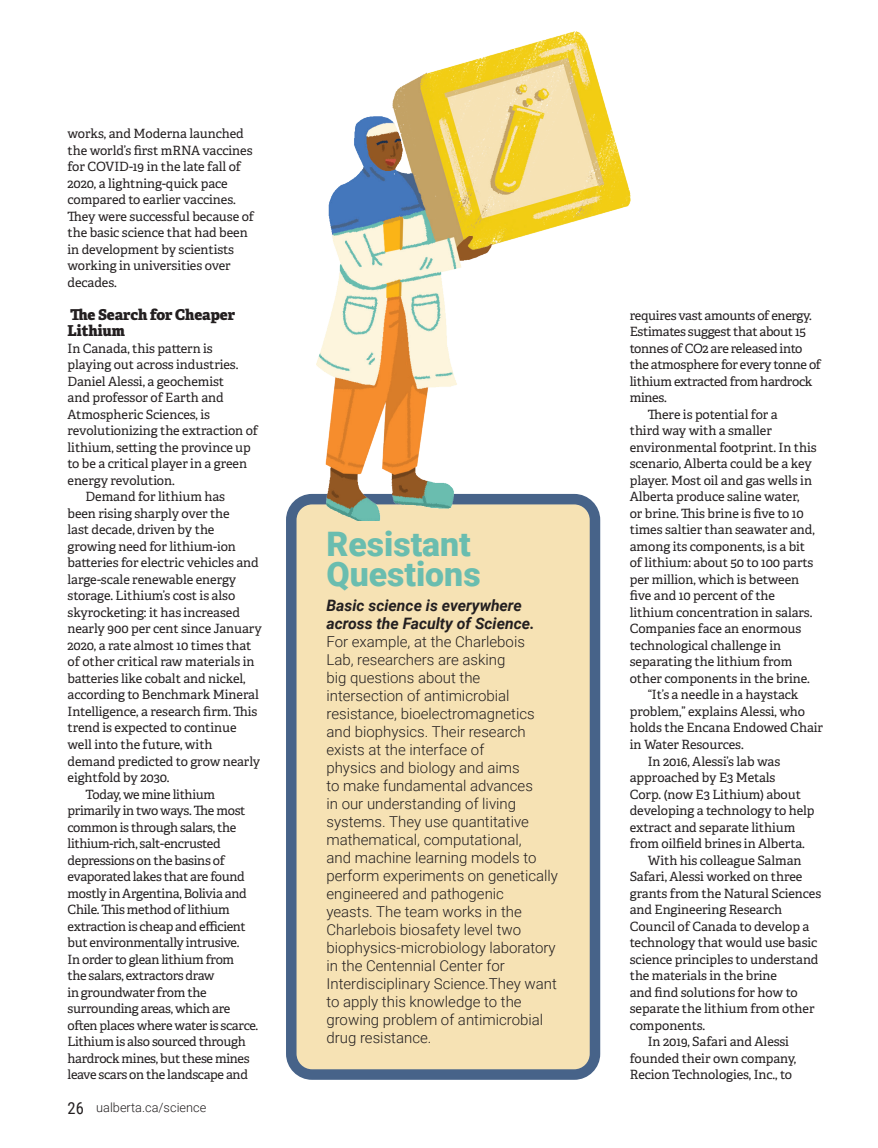
<style>
.page{position:relative;width:878px;height:1148px;background:#fff}
.page>*{position:absolute;margin:0;border:0;box-sizing:border-box;transform-origin:0 0}
.small_dek{font:900 33.75px/30px "Roboto";color:#6abdaf}
.small_dek-2{font:italic 700 15.75px/18px "Roboto";color:#231f20}
.small_dek-3{font:300 15px/18px "Roboto";color:#231f20}
.Subhead{font:800 15px/16.5px "Adelle";letter-spacing:-.005em;color:#231f20}
.body_indent{font:12.75px/16.5px "Adelle";letter-spacing:-.005em;color:#231f20}
.body_indent-2{font:12.75px/16.5px "Adelle";letter-spacing:-.025em;color:#231f20}
.t1{font:300 12.75px "Roboto";color:#231f20}
.s1{font-family:"Roboto Condensed";font-weight:400;font-size:16.5px}
</style>
<div class="page">
<div style="left:291px;top:499px;width:304px;height:575px;background:#f6e2b4;border-radius:21px"></div>
<div style="left:286px;top:494px;width:314px;height:585px;border:10px solid #476389;border-radius:21px"></div>
<img style="left:316px;top:31px;width:314px;height:490px">
<p class="body_indent" style="left:68px;top:126px;width:188px">works, and Moderna launched the world’s first mRNA vaccines for COVID-19 in the late fall of<br>2020, a lightning-quick pace compared to earlier vaccines.<br>They were successful because of the basic science that had been in development by scientists working in universities over decades.</p>
<p class="Subhead" style="left:68px;top:306px;width:169px">The Search for Cheaper<br>Lithium</p>
<p class="body_indent" style="left:68px;top:340px;width:192px">In Canada, this pattern is playing out across industries.<br>Daniel Alessi, a geochemist<br>and professor of Earth and<br>Atmospheric Sciences, is revolutionizing the extraction of lithium, setting the province up to be a critical player in a green energy revolution.</p>
<p class="body_indent" style="left:68px;top:489px;width:196px;text-indent:18px">Demand for lithium has<br>been rising sharply over the<br>last decade, driven by the growing need for lithium-ion batteries for electric vehicles and large-scale renewable energy storage. Lithium’s cost is also skyrocketing: it has increased nearly 900 per cent since January<br>2020, a rate almost 10 times that of other critical raw materials in batteries like cobalt and nickel, according to Benchmark Mineral<br>Intelligence, a research firm. This trend is expected to continue well into the future, with demand predicted to grow nearly eightfold by 2030.</p>
<p class="body_indent-2" style="left:68px;top:786px;width:192px;text-indent:18px">Today, we mine lithium primarily in two ways. The most common is through salars, the lithium-rich, salt-encrusted depressions on the basins of evaporated lakes that are found mostly in Argentina, Bolivia and<br>Chile. This method of lithium extraction is cheap and efficient but environmentally intrusive.<br>In order to glean lithium from<br>the salars, extractors draw<br>in groundwater from the surrounding areas, which are often places where water is scarce.<br>Lithium is also sourced through hardrock mines, but these mines leave scars on the landscape and</p>
<p class="t1" style="left:68px;top:1098px;width:140px"><span class="s1">26</span> ualberta.ca/science</p>
<p class="small_dek" style="left:326px;top:527px;width:156px">Resistant<br>Questions</p>
<p class="small_dek-2" style="left:326px;top:595px;width:210px">Basic science is everywhere across the Faculty of Science.</p>
<p class="small_dek-3" style="left:326px;top:632px;width:233px">For example, at the Charlebois<br>Lab, researchers are asking<br>big questions about the intersection of antimicrobial resistance, bioelectromagnetics and biophysics. Their research exists at the interface of<br>physics and biology and aims<br>to make fundamental advances<br>in our understanding of living systems. They use quantitative mathematical, computational,<br>and machine learning models to perform experiments on genetically engineered and pathogenic<br>yeasts. The team works in the<br>Charlebois biosafety level two biophysics-microbiology laboratory in the Centennial Center for<br>Interdisciplinary Science.They want to apply this knowledge to the growing problem of antimicrobial drug resistance.</p>
<p class="body_indent-2" style="left:629px;top:307px;width:193px">requires vast amounts of energy.<br>Estimates suggest that about 15 tonnes of CO2 are released into the atmosphere for every tonne of lithium extracted from hardrock mines.</p>
<p class="body_indent" style="left:629px;top:406px;width:188px;text-indent:18px">There is potential for a<br>third way with a smaller environmental footprint. In this scenario, Alberta could be a key player. Most oil and gas wells in<br>Alberta produce saline water,<br>or brine. This brine is five to 10 times saltier than seawater and, among its components, is a bit of lithium: about 50 to 100 parts per million, which is between five and 10 percent of the lithium concentration in salars.<br>Companies face an enormous technological challenge in separating the lithium from other components in the brine.</p>
<p class="body_indent" style="left:629px;top:687px;width:195px;text-indent:18px">“It’s a needle in a haystack problem,” explains Alessi, who holds the Encana Endowed Chair in Water Resources.</p>
<p class="body_indent" style="left:629px;top:753px;width:186px;text-indent:18px">In 2016, Alessi’s lab was approached by E3 Metals<br>Corp. (now E3 Lithium) about developing a technology to help extract and separate lithium from oilfield brines in Alberta.</p>
<p class="body_indent" style="left:629px;top:852px;width:193px;text-indent:18px">With his colleague Salman<br>Safari, Alessi worked on three grants from the Natural Sciences and Engineering Research<br>Council of Canada to develop a technology that would use basic science principles to understand the materials in the brine<br>and find solutions for how to separate the lithium from other components.</p>
<p class="body_indent" style="left:629px;top:1033px;width:168px;text-indent:18px">In 2019, Safari and Alessi founded their own company,<br>Recion Technologies, Inc., to</p>
</div>
